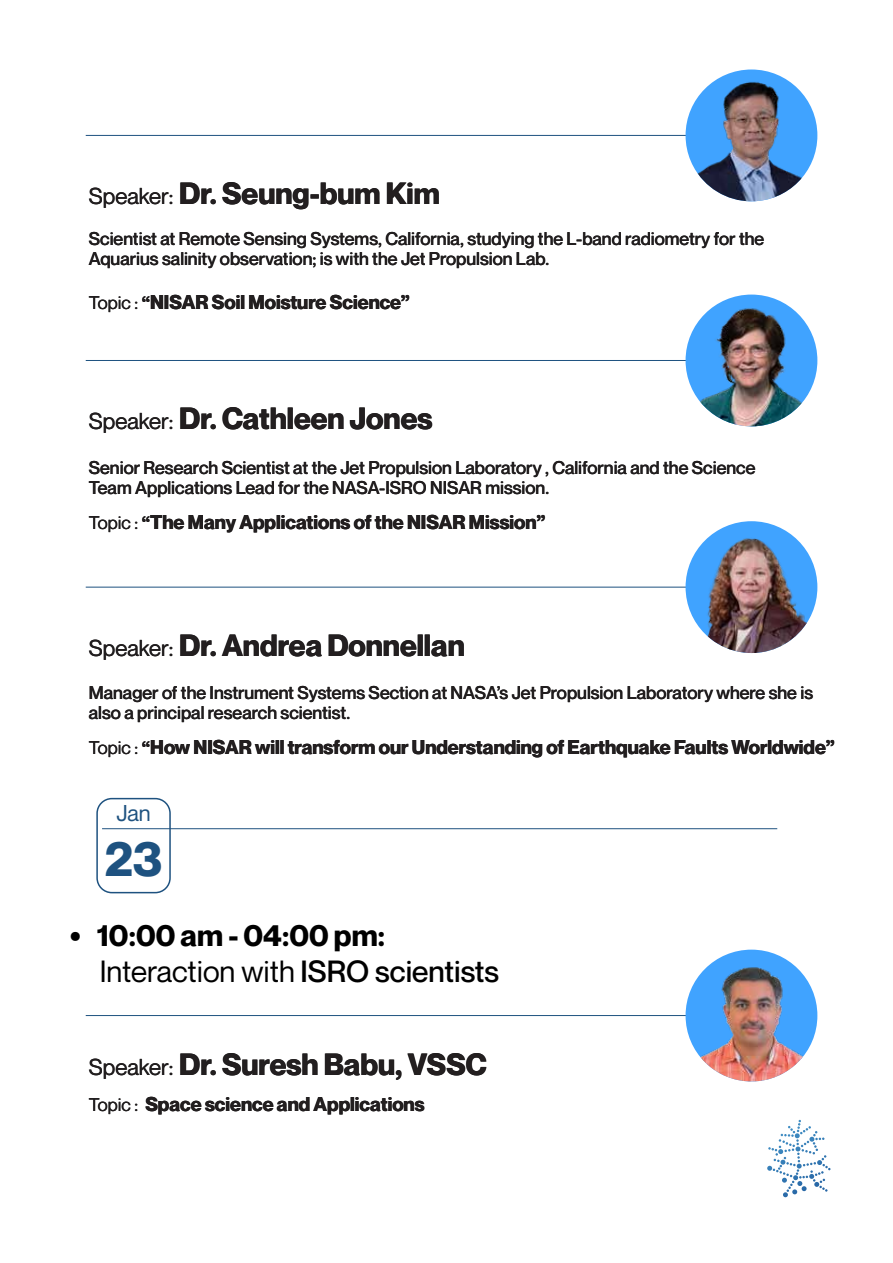
<style>
.page{position:relative;width:893px;height:1263px;background:#fff}
.page>*{position:absolute;margin:0;border:0;box-sizing:border-box;transform-origin:0 0}
.t1{font:700 48.6px "Neue Montreal";color:#1e5280}
.t2{font:700 30px "Neue Montreal";color:#231f20}
.t3{font:700 30px/36px "Neue Montreal";color:#000}
.t4{font:22.35px "Neue Montreal";color:#1e5280}
.t5{font:700 19.5px "Neue Montreal";color:#231f20}
.t6{font:700 19.5px "Neue Montreal";color:#000}
.t7{font:500 18px/20px "Neue Montreal";color:#231f20}
.s1{font-weight:400;font-size:22.5px}
.s2{font-weight:400;font-size:18px}
.s3{font-size:18px}
.s4{font-weight:400}
.s5{font-weight:500}
</style>
<div class="page">
<hr style="left:86px;top:135px;width:675px;height:1px;background:#1e5280">
<hr style="left:86px;top:360px;width:675px;height:1px;background:#1e5280">
<hr style="left:86px;top:587px;width:675px;height:1px;background:#1e5280">
<img style="left:693px;top:71px;width:124px;height:130px">
<div style="left:686px;top:295px;width:131px;height:131px;background:#40a3ff;border-radius:50%"></div>
<img style="left:686px;top:301px;width:118px;height:125px">
<div style="left:686px;top:521px;width:131px;height:132px;background:#40a3ff;border-radius:50%"></div>
<img style="left:694px;top:524px;width:115px;height:129px">
<hr style="left:102px;top:828px;width:675px;height:1px;background:#1e5280">
<div style="left:96px;top:798px;width:75px;height:95px;border:2px solid #1e5280;border-radius:15px"></div>
<svg style="left:779px;top:1120px;width:45px;height:22px"></svg>
<hr style="left:86px;top:1015px;width:675px;height:1px;background:#1e5280">
<img style="left:689px;top:952px;width:125px;height:129px">
<h2 class="t2" style="left:89px;top:175px;width:352px"><span class="s1">Speaker:</span> Dr. Seung-bum Kim</h2>
<p class="t7" style="left:89px;top:228px;width:677px">Scientist at Remote Sensing Systems, California, studying the L-band radiometry for the<br>Aquarius salinity observation; is with the Jet Propulsion Lab.</p>
<p class="t5" style="left:89px;top:290px;width:323px"><span class="s2">Topic :</span> <span class="s3">“</span>NISAR Soil Moisture Science”</p>
<h2 class="t2" style="left:89px;top:400px;width:345px"><span class="s1">Speaker:</span> Dr. Cathleen Jones</h2>
<p class="t7" style="left:89px;top:457px;width:668px">Senior Research Scientist at the Jet Propulsion Laboratory , California and the Science<br>Team Applications Lead for the NASA-ISRO NISAR mission.</p>
<p class="t5" style="left:89px;top:510px;width:458px"><span class="s2">Topic :</span> <span class="s3">“</span>The Many Applications of the NISAR Mission”</p>
<h2 class="t2" style="left:89px;top:627px;width:377px"><span class="s1">Speaker:</span> Dr. Andrea Donnellan</h2>
<p class="t7" style="left:89px;top:682px;width:726px">Manager of the Instrument Systems Section at NASA’s Jet Propulsion Laboratory where she is also a principal research scientist.</p>
<p class="t5" style="left:89px;top:735px;width:747px"><span class="s2">Topic :</span> <span class="s3">“</span>How NISAR will transform our Understanding of Earthquake Faults Worldwide”</p>
<p class="t4" style="left:116px;top:800px;width:36px">Jan</p>
<h1 class="t1" style="left:105px;top:828px;width:59px">23</h1>
<h2 class="t3" style="left:100px;top:917px;width:401px;text-indent:-30px">• 10:00 am - 04:00 pm:<br><span class="s4">Interaction with</span> <span class="s5">ISRO scientists</span></h2>
<h2 class="t3" style="left:89px;top:1046px;width:400px"><span class="s1">Speaker:</span> Dr. Suresh Babu, VSSC</h2>
<p class="t6" style="left:89px;top:1092px;width:337px"><span class="s2">Topic :</span> Space science and Applications</p>
</div>
